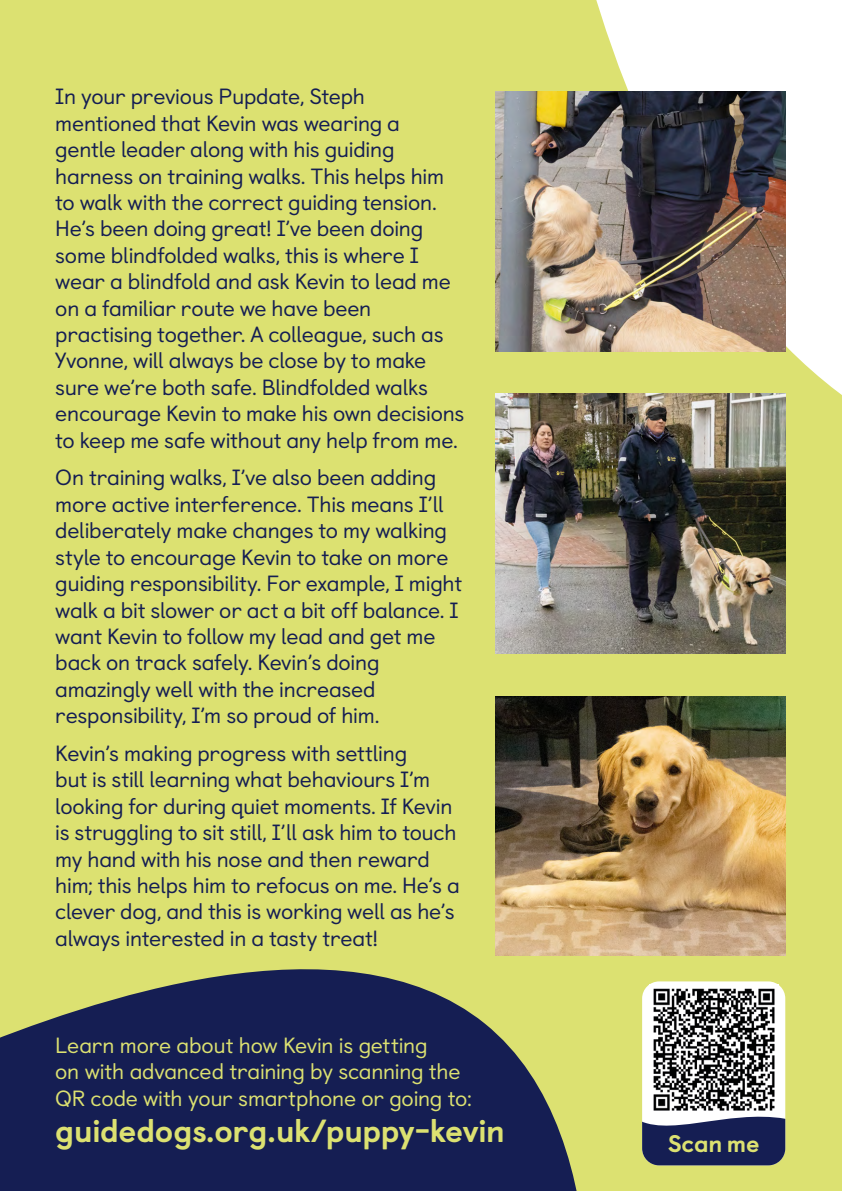
<style>
.page{position:relative;width:842px;height:1191px;background:#dce171}
.page>*{position:absolute;margin:0;border:0;box-sizing:border-box;transform-origin:0 0}
.p2_url{font:800 32px "Castledown";letter-spacing:-.01em;color:#dce171}
.t1{font:800 24px "Castledown";letter-spacing:-.01em;color:#dce171}
.p_main{font:22px/26.4px "Castledown";letter-spacing:-.01em;color:#151e53}
.p2_url-2{font:22px/26.4px "Castledown";letter-spacing:-.015em;color:#dce171}
</style>
<div class="page">
<svg style="left:0;top:910px;width:625px;height:281px;fill:#151e53"></svg>
<svg style="left:495px;top:0;width:347px;height:605px"></svg>
<img style="left:496px;top:92px;width:289px;height:259px">
<img style="left:496px;top:394px;width:289px;height:259px">
<img style="left:496px;top:696px;width:289px;height:259px">
<div style="left:642px;top:981px;width:143px;height:184px;background:#fff;border-radius:17px"></div>
<svg style="left:642px;top:1033px;width:143px;height:132px"></svg>
<img style="left:649px;top:984px;width:130px;height:130px">
<p class="p_main" style="left:55px;top:82px;width:411px">In your previous Pupdate, Steph mentioned that Kevin was wearing a gentle leader along with his guiding harness on training walks. This helps him to walk with the correct guiding tension.<br>He’s been doing great! I’ve been doing some blindfolded walks, this is where I wear a blindfold and ask Kevin to lead me on a familiar route we have been practising together. A colleague, such as Yvonne, will always be close by to make sure we’re both safe. Blindfolded walks encourage Kevin to make his own decisions to keep me safe without any help from me.</p>
<p class="p_main" style="left:55px;top:462px;width:408px">On training walks, I’ve also been adding more active interference. This means I’ll deliberately make changes to my walking style to encourage Kevin to take on more guiding responsibility. For example, I might walk a bit slower or act a bit off balance. I want Kevin to follow my lead and get me back on track safely. Kevin’s doing amazingly well with the increased responsibility, I’m so proud of him.</p>
<p class="p_main" style="left:55px;top:738px;width:406px">Kevin’s making progress with settling<br>but is still learning what behaviours I’m looking for during quiet moments. If Kevin is struggling to sit still, I’ll ask him to touch my hand with his nose and then reward him; this helps him to refocus on me. He’s a clever dog, and this is working well as he’s always interested in a tasty treat!</p>
<p class="p2_url-2" style="left:55px;top:1030px;width:418px">Learn more about how Kevin is getting<br>on with advanced training by scanning the<br>QR code with your smartphone or going to:</p>
<p class="p2_url" style="left:55px;top:1104px;width:451px">guidedogs.org.uk/puppy-kevin</p>
<p class="t1" style="left:668px;top:1124px;width:93px">Scan me</p>
</div>
